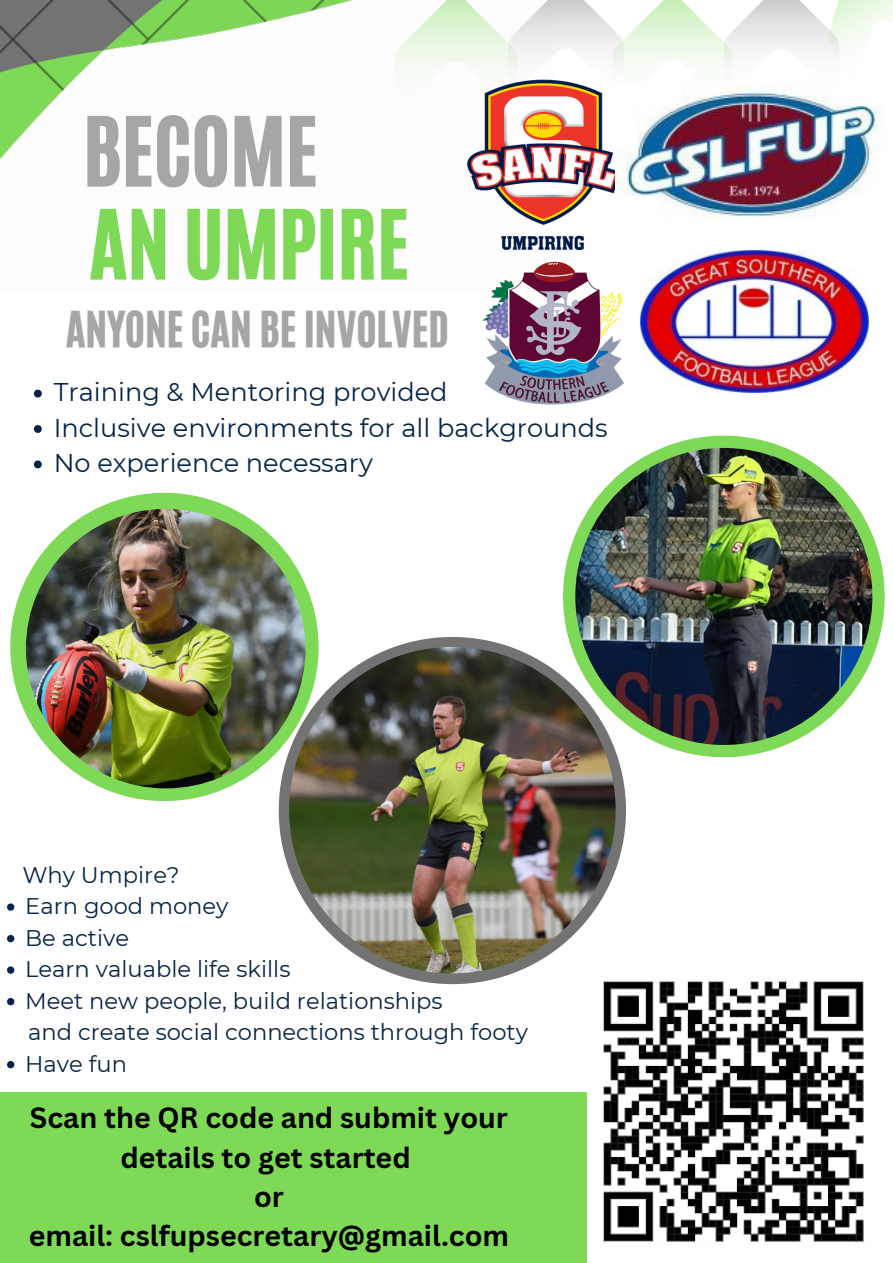
<style>
.page{position:relative;width:893px;height:1263px;background:#fff}
.page>*{position:absolute;margin:0;border:0;box-sizing:border-box;transform-origin:0 0}
.t1{font:80.1px "CA Generated";color:#7ed957}
.t2{font:80.1px "CA Generated";color:#a6a6a6}
.t3{font:41.62px "CA Generated";color:#a6a6a6}
.t4{font:700 28.5px/39.4px "Canva Sans";color:#000;text-align:center}
.t5{font:25.58px "Montserrat";color:#062446}
.t6{font:22.65px "Montserrat";color:#062446}
</style>
<div class="page">
<div style="left:279px;top:637px;width:347px;height:347px;background:#737373;border-radius:50%"></div>
<img style="left:0;top:0;width:352px;height:160px">
<div style="left:10px;top:493px;width:308px;height:308px;background:#7ed957;border-radius:50%"></div>
<div style="left:0;top:1092px;width:586px;height:171px;background:#7ed957"></div>
<img style="left:289px;top:647px;width:326px;height:326px;border-radius:50%">
<svg style="left:395px;top:0;width:498px;height:71px"></svg>
<div style="left:563px;top:436px;width:321px;height:321px;background:#7ed957;border-radius:50%"></div>
<img style="left:575px;top:448px;width:297px;height:297px;border-radius:50%">
<img style="left:26px;top:509px;width:279px;height:279px;border-radius:50%">
<img style="left:456px;top:67px;width:174px;height:183px">
<img style="left:616px;top:84px;width:264px;height:136px">
<img style="left:640px;top:250px;width:229px;height:142px">
<img style="left:482px;top:261px;width:142px;height:144px">
<img style="left:603px;top:981px;width:261px;height:261px">
<svg style="left:7px;top:903px;width:7px;height:8px"></svg>
<svg style="left:7px;top:935px;width:7px;height:7px"></svg>
<svg style="left:7px;top:966px;width:7px;height:8px"></svg>
<svg style="left:7px;top:998px;width:7px;height:7px"></svg>
<svg style="left:7px;top:1061px;width:7px;height:7px"></svg>
<svg style="left:34px;top:390px;width:8px;height:7px"></svg>
<svg style="left:34px;top:425px;width:8px;height:8px"></svg>
<svg style="left:34px;top:460px;width:8px;height:8px"></svg>
<p class="t2" style="left:83px;top:94px;width:236px">BECOME</p>
<p class="t1" style="left:89px;top:187px;width:321px">AN UMPIRE</p>
<p class="t3" style="left:66px;top:300px;width:384px">ANYONE CAN BE INVOLVED</p>
<p class="t5" style="left:54px;top:377px;width:395px">Training &amp; Mentoring provided</p>
<p class="t5" style="left:54px;top:412px;width:555px">Inclusive environments for all backgrounds</p>
<p class="t5" style="left:54px;top:448px;width:321px">No experience necessary</p>
<p class="t6" style="left:22px;top:861px;width:159px">Why Umpire?</p>
<p class="t6" style="left:25px;top:892px;width:205px">Earn good money</p>
<p class="t6" style="left:25px;top:924px;width:105px">Be active</p>
<p class="t6" style="left:25px;top:955px;width:267px">Learn valuable life skills</p>
<p class="t6" style="left:25px;top:987px;width:419px">Meet new people, build relationships</p>
<p class="t6" style="left:28px;top:1018px;width:501px">and create social connections through footy</p>
<p class="t6" style="left:25px;top:1050px;width:103px">Have fun</p>
<p class="t4" style="left:30px;top:1097px;width:479px">Scan the QR code and submit your details to get started</p>
<p class="t4" style="left:254px;top:1176px;width:31px">or</p>
<p class="t4" style="left:29px;top:1215px;width:482px">email: cslfupsecretary@gmail.com</p>
</div>
